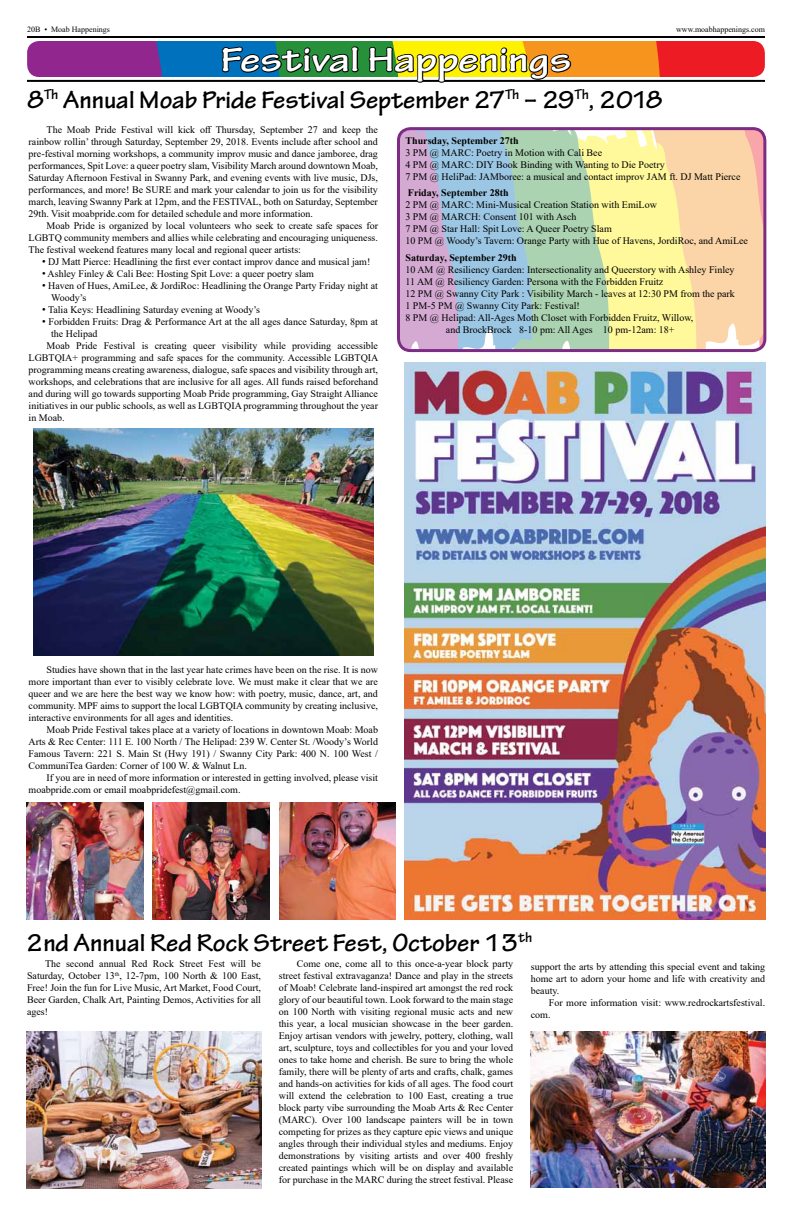
<style>
.page{position:relative;width:792px;height:1224px;background:#fff}
.page>*{position:absolute;margin:0;border:0;box-sizing:border-box;transform-origin:0 0}
.t1{font:700 36px "Tekton Pro";color:#fff;scale:1.2 1}
.t2{font:700 26px "Tekton Pro";color:#000}
.t3{font:10px/12px "Times New Roman";color:#000}
.t4{font:700 10px "Times New Roman";color:#000}
.t5{font:8px "Times New Roman";color:#000}
.s1{font-weight:700}
</style>
<div class="page">
<hr style="left:27px;top:36px;width:738px;height:2px;background:#000">
<svg style="left:27px;top:41px;width:738px;height:42px;background:#8d6d52"></svg>
<img style="left:26px;top:803px;width:117px;height:117px">
<img style="left:152px;top:802px;width:118px;height:118px">
<img style="left:279px;top:803px;width:117px;height:117px">
<img style="left:33px;top:428px;width:341px;height:228px">
<img style="left:404px;top:362px;width:361px;height:558px">
<img style="left:531px;top:1031px;width:234px;height:157px">
<img style="left:27px;top:1031px;width:234px;height:158px">
<svg style="left:400px;top:129px;width:365px;height:221px;background:#d2d5ba"></svg>
<div style="left:397px;top:127px;width:369px;height:225px;border:3px solid #7d2b85;border-radius:12px"></div>
<p class="t5" style="left:27px;top:23px;width:85px">20B • Moab Happenings</p>
<p class="t5" style="left:676px;top:23px;width:90px">www.moabhappenings.com</p>
<p class="t1" style="left:221px;top:39px;width:294px">Festival Happenings</p>
<p class="t2" style="left:27px;top:84px;width:637px">8<sup>Th</sup> Annual Moab Pride Festival September 27<sup>Th</sup> – 29<sup>Th</sup>, 2018</p>
<p class="t3" style="left:47px;top:123px;width:333px">The Moab Pride Festival will kick off Thursday, September 27 and keep the</p>
<p class="t3" style="left:29px;top:135px;width:351px">rainbow rollin’ through Saturday, September 29, 2018. Events include after school and</p>
<p class="t3" style="left:29px;top:147px;width:351px">pre-festival morning workshops, a community improv music and dance jamboree, drag</p>
<p class="t3" style="left:29px;top:159px;width:351px">performances, Spit Love: a queer poetry slam, Visibility March around downtown Moab,</p>
<p class="t3" style="left:29px;top:171px;width:351px">Saturday Afternoon Festival in Swanny Park, and evening events with live music, DJs,</p>
<p class="t3" style="left:29px;top:183px;width:351px">performances, and more! Be SURE and mark your calendar to join us for the visibility</p>
<p class="t3" style="left:29px;top:195px;width:351px">march, leaving Swanny Park at 12pm, and the FESTIVAL, both on Saturday, September</p>
<p class="t3" style="left:29px;top:207px;width:286px">29th. Visit moabpride.com for detailed schedule and more information.</p>
<p class="t3" style="left:47px;top:219px;width:333px">Moab Pride is organized by local volunteers who seek to create safe spaces for</p>
<p class="t3" style="left:29px;top:231px;width:351px">LGBTQ community members and allies while celebrating and encouraging uniqueness.</p>
<p class="t3" style="left:29px;top:243px;width:274px">The festival weekend features many local and regional queer artists:</p>
<p class="t3" style="left:42px;top:255px;width:330px"><sup>●</sup> DJ Matt Pierce: Headlining the first ever contact improv dance and musical jam!</p>
<p class="t3" style="left:42px;top:267px;width:273px"><sup>●</sup> Ashley Finley &amp; Cali Bee: Hosting Spit Love: a queer poetry slam</p>
<p class="t3" style="left:51px;top:279px;width:328px;text-indent:-9px"><sup>●</sup> Haven of Hues, AmiLee, &amp; JordiRoc: Headlining the Orange Party Friday night at<br>Woody’s</p>
<p class="t3" style="left:42px;top:303px;width:220px"><sup>●</sup> Talia Keys: Headlining Saturday evening at Woody’s</p>
<p class="t3" style="left:42px;top:315px;width:337px"><sup>●</sup> Forbidden Fruits: Drag &amp; Performance Art at the all ages dance Saturday, 8pm at</p>
<p class="t3" style="left:51px;top:327px;width:48px">the Helipad</p>
<p class="t3" style="left:47px;top:339px;width:333px">Moab Pride Festival is creating queer visibility while providing accessible</p>
<p class="t3" style="left:29px;top:351px;width:351px">LGBTQIA+ programming and safe spaces for the community. Accessible LGBTQIA</p>
<p class="t3" style="left:29px;top:363px;width:351px">programming means creating awareness, dialogue, safe spaces and visibility through art,</p>
<p class="t3" style="left:29px;top:375px;width:351px">workshops, and celebrations that are inclusive for all ages. All funds raised beforehand</p>
<p class="t3" style="left:29px;top:387px;width:351px">and during will go towards supporting Moab Pride programming, Gay Straight Alliance</p>
<p class="t3" style="left:29px;top:399px;width:351px">initiatives in our public schools, as well as LGBTQIA programming throughout the year</p>
<p class="t3" style="left:29px;top:411px;width:38px">in Moab.</p>
<p class="t3" style="left:405px;top:134px;width:337px"><span class="s1">Thursday, September 27th<br></span>3 PM @ MARC: Poetry in Motion with Cali Bee<br>4 PM @ MARC: DIY Book Binding with Wanting to Die Poetry<br>7 PM @ HeliPad: JAMboree: a musical and contact improv JAM ft. DJ Matt Pierce</p>
<p class="t3" style="left:405px;top:187px;width:344px"><span class="s1">Friday, September 28th<br></span>2 PM @ MARC: Mini-Musical Creation Station with EmiLow<br>3 PM @ MARCH: Consent 101 with Asch<br>7 PM @ Star Hall: Spit Love: A Queer Poetry Slam<br>10 PM @ Woody’s Tavern: Orange Party with Hue of Havens, JordiRoc, and AmiLee</p>
<p class="t4" style="left:405px;top:250px;width:113px">Saturday, September 29th</p>
<p class="t3" style="left:405px;top:263px;width:331px">10 AM @ Resiliency Garden: Intersectionality and Queerstory with Ashley Finley</p>
<p class="t3" style="left:405px;top:275px;width:259px">11 AM @ Resiliency Garden: Persona with the Forbidden Fruitz</p>
<p class="t3" style="left:405px;top:287px;width:331px">12 PM @ Swanny City Park : Visibility March - leaves at 12:30 PM from the park</p>
<p class="t3" style="left:405px;top:299px;width:176px">1 PM-5 PM @ Swanny City Park: Festival!</p>
<p class="t3" style="left:405px;top:311px;width:289px">8 PM @ Helipad: All-Ages Moth Closet with Forbidden Fruitz, Willow,</p>
<p class="t3" style="left:446px;top:323px;width:230px">and BrockBrock 8-10 pm: All Ages 10 pm-12am: 18+</p>
<p class="t3" style="left:47px;top:663px;width:333px">Studies have shown that in the last year hate crimes have been on the rise. It is now</p>
<p class="t3" style="left:29px;top:675px;width:351px">more important than ever to visibly celebrate love. We must make it clear that we are</p>
<p class="t3" style="left:29px;top:687px;width:351px">queer and we are here the best way we know how: with poetry, music, dance, art, and</p>
<p class="t3" style="left:29px;top:699px;width:351px">community. MPF aims to support the local LGBTQIA community by creating inclusive,</p>
<p class="t3" style="left:29px;top:711px;width:206px">interactive environments for all ages and identities.</p>
<p class="t3" style="left:47px;top:723px;width:333px">Moab Pride Festival takes place at a variety of locations in downtown Moab: Moab</p>
<p class="t3" style="left:29px;top:735px;width:351px">Arts &amp; Rec Center: 111 E. 100 North / The Helipad: 239 W. Center St. /Woody’s World</p>
<p class="t3" style="left:29px;top:747px;width:351px">Famous Tavern: 221 S. Main St (Hwy 191) / Swanny City Park: 400 N. 100 West /</p>
<p class="t3" style="left:29px;top:759px;width:220px">CommuniTea Garden: Corner of 100 W. &amp; Walnut Ln.</p>
<p class="t3" style="left:47px;top:771px;width:333px">If you are in need of more information or interested in getting involved, please visit</p>
<p class="t3" style="left:29px;top:783px;width:213px">moabpride.com or email moabpridefest@gmail.com.</p>
<p class="t2" style="left:26px;top:927px;width:508px">2nd Annual Red Rock Street Fest, October 13<sup>th</sup></p>
<p class="t3" style="left:27px;top:958px;width:236px;text-align:justify;text-indent:18px">The second annual Red Rock Street Fest will be Saturday, October 13<sup>th</sup>, 12-7pm, 100 North &amp; 100 East, Free! Join the fun for Live Music, Art Market, Food Court, Beer Garden, Chalk Art, Painting Demos, Activities for all ages!</p>
<p class="t3" style="left:279px;top:958px;width:236px;text-align:justify;text-indent:18px">Come one, come all to this once-a-year block party street festival extravaganza! Dance and play in the streets of Moab! Celebrate land-inspired art amongst the red rock glory of our beautiful town. Look forward to the main stage on 100 North with visiting regional music acts and new this year, a local musician showcase in the beer garden.<br>Enjoy artisan vendors with jewelry, pottery, clothing, wall art, sculpture, toys and collectibles for you and your loved ones to take home and cherish. Be sure to bring the whole family, there will be plenty of arts and crafts, chalk, games and hands-on activities for kids of all ages. The food court will extend the celebration to 100 East, creating a true block party vibe surrounding the Moab Arts &amp; Rec Center (MARC). Over 100 landscape painters will be in town competing for prizes as they capture epic views and unique angles through their individual styles and mediums. Enjoy demonstrations by visiting artists and over 400 freshly created paintings which will be on display and available for purchase in the MARC during the street festival. Please</p>
<p class="t3" style="left:531px;top:961px;width:236px">support the arts by attending this special event and taking</p>
<p class="t3" style="left:531px;top:973px;width:236px">home art to adorn your home and life with creativity and</p>
<p class="t3" style="left:531px;top:985px;width:30px">beauty.</p>
<p class="t3" style="left:549px;top:997px;width:218px">For more information visit: www.redrockartsfestival.</p>
<p class="t3" style="left:531px;top:1009px;width:21px">com.</p>
</div>
